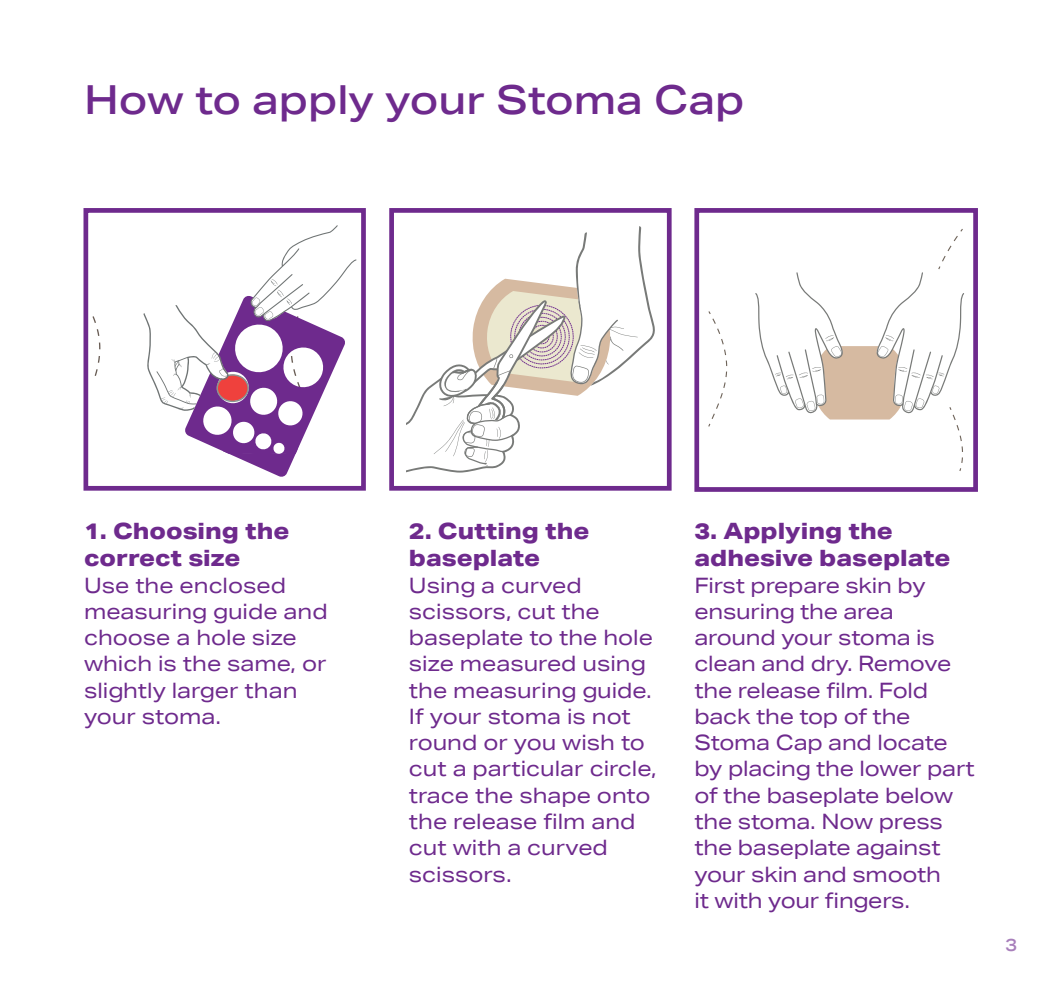
<style>
.page{position:relative;width:1063px;height:993px;background:#fff}
.page>*{position:absolute;margin:0;border:0;box-sizing:border-box;transform-origin:0 0}
.t1{font:500 40px "Aktiv Grotesk Ex";color:#6e2a8d}
.t2{font:800 22.5px/27.5px "Aktiv Grotesk Ex";color:#6e2a8d}
.t3{font:21.25px/26.2px "Aktiv Grotesk Ex";letter-spacing:-.01em;color:#6e2a8d}
.t4{font:500 17.5px "Aktiv Grotesk Ex";color:#a87fbb}
</style>
<div class="page">
<svg style="left:92px;top:316px;width:8px;height:60px"></svg>
<svg style="left:143px;top:225px;width:214px;height:252px"></svg>
<div style="left:83px;top:208px;width:283px;height:282px;border:5px solid #6e2a8d"></div>
<svg style="left:406px;top:226px;width:249px;height:246px"></svg>
<div style="left:389px;top:208px;width:283px;height:282px;border:5px solid #6e2a8d"></div>
<svg style="left:755px;top:229px;width:209px;height:242px"></svg>
<svg style="left:708px;top:311px;width:19px;height:115px"></svg>
<div style="left:694px;top:208px;width:284px;height:283px;border:5px solid #6e2a8d"></div>
<h1 class="t1" style="left:84px;top:75px;width:662px">How to apply your Stoma Cap</h1>
<p class="t2" style="left:84px;top:516px;width:207px">1. Choosing the correct size</p>
<p class="t3" style="left:84px;top:571px;width:245px">Use the enclosed measuring guide and choose a hole size which is the same, or slightly larger than your stoma.</p>
<p class="t2" style="left:409px;top:516px;width:182px">2. Cutting the baseplate</p>
<p class="t3" style="left:409px;top:571px;width:249px">Using a curved scissors, cut the baseplate to the hole size measured using the measuring guide.<br>If your stoma is not round or you wish to cut a particular circle, trace the shape onto the release film and cut with a curved scissors.</p>
<p class="t2" style="left:694px;top:516px;width:258px">3. Applying the adhesive baseplate</p>
<p class="t3" style="left:694px;top:571px;width:282px">First prepare skin by ensuring the area around your stoma is clean and dry. Remove the release film. Fold back the top of the<br>Stoma Cap and locate by placing the lower part of the baseplate below the stoma. Now press the baseplate against your skin and smooth<br>it with your fingers.</p>
<p class="t4" style="left:1005px;top:934px;width:14px">3</p>
</div>
